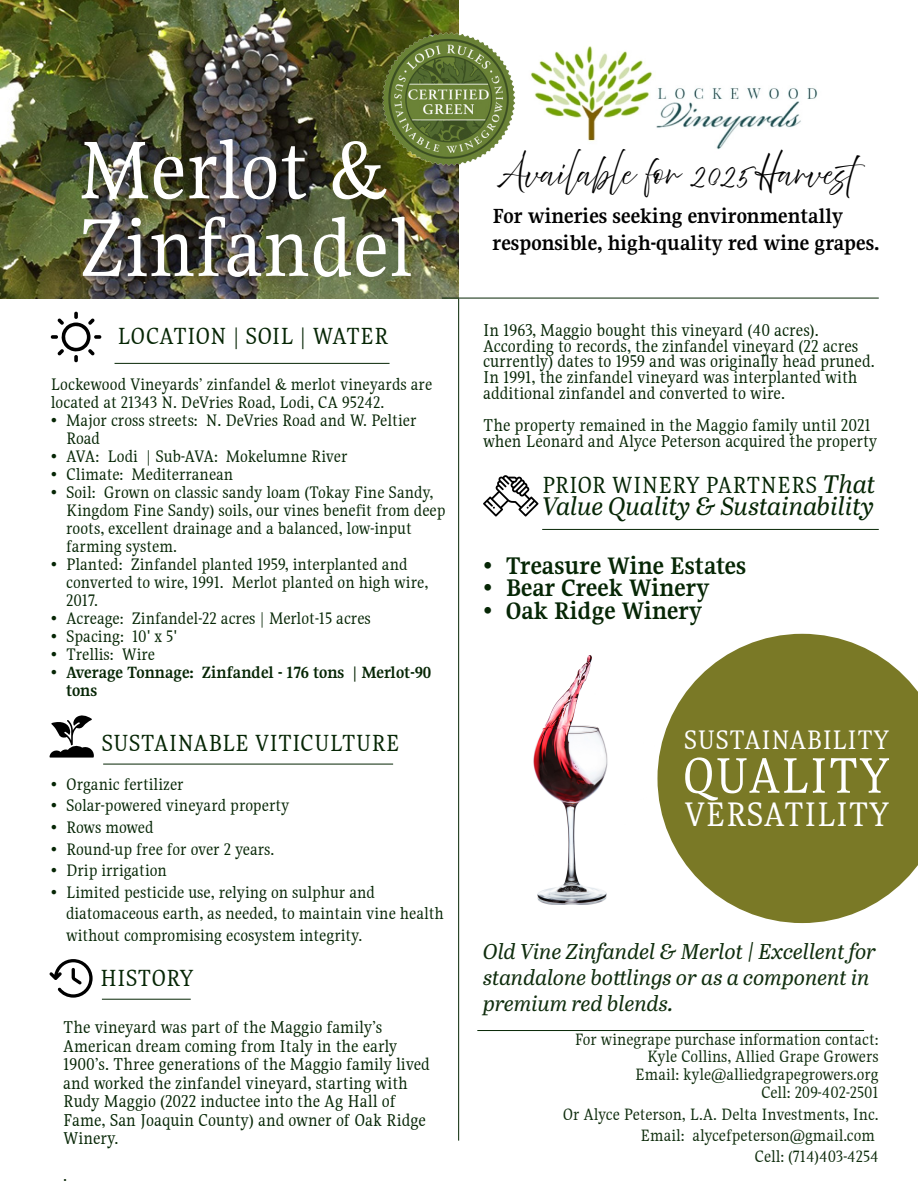
<style>
.page{position:relative;width:918px;height:1188px;background:#fff}
.page>*{position:absolute;margin:0;border:0;box-sizing:border-box;transform-origin:0 0}
.t1{font:90.3px/77.6px "Gupter";color:#fff}
.t2{font:55.05px "Gupter";color:#fff}
.t3{font:36.75px "Gupter";color:#fff}
.t4{font:28.95px "Gupter";color:#fff}
.t5{font:700 26.55px "Gupter";color:#062605}
.t6{font:26.55px "Abovethe Beyond Script";color:#000}
.t7{font:italic 25.2px/21.6px "Abril Text";letter-spacing:-.005em;color:#062605}
.t8{font:25.2px "Gupter";color:#062605}
.t9{font:700 22.5px/27px "Gupter";color:#000}
.t10{font:italic 21.3px/25.7px "Abril Text";color:#0f2d0d}
.t11{font:18.45px/18.5px "Gupter";color:#062605}
.t12{font:18px/18px "Gupter";color:#062605}
.t13{font:700 18px/18px "Gupter";color:#062605}
.t14{font:17.7px/17.7px "Gupter";color:#0f2d0d;text-align:right}
.s1{font-family:"Times New Roman"}
.s2{font-family:"Times New Roman";font-weight:400}
.s3{font-family:"Gupter";font-style:normal}
</style>
<div class="page">
<hr style="left:458px;top:288px;width:1px;height:853px;background:#062605">
<hr style="left:115px;top:363px;width:275px;height:1px;background:#062605">
<hr style="left:542px;top:529px;width:337px;height:1px;background:#062605">
<hr style="left:477px;top:1030px;width:387px;height:1px;background:#062605">
<img style="left:0;top:0;width:459px;height:298px">
<img style="left:530px;top:46px;width:288px;height:104px">
<hr style="left:442px;top:298px;width:437px;height:1px;background:#062605">
<img style="left:379px;top:30px;width:137px;height:137px">
<svg style="left:51px;top:312px;width:50px;height:50px"></svg>
<hr style="left:102px;top:999px;width:89px;height:1px;background:#062605">
<svg style="left:49px;top:959px;width:44px;height:39px"></svg>
<hr style="left:103px;top:764px;width:290px;height:1px;background:#062605">
<svg style="left:50px;top:715px;width:44px;height:43px"></svg>
<svg style="left:483px;top:475px;width:56px;height:42px"></svg>
<img style="left:533px;top:656px;width:75px;height:248px">
<svg style="left:657px;top:634px;width:261px;height:289px;fill:#7a7926"></svg>
<p class="t1" style="left:79px;top:132px;width:336px">Merlot &amp;<br>Zinfandel</p>
<p class="t6" style="left:498px;top:157px;width:382px">Available for 2025 Harvest</p>
<p class="t9" style="left:493px;top:203px;width:389px">For wineries seeking environmentally responsible, high-quality red wine grapes.</p>
<p class="t8" style="left:117px;top:323px;width:272px">LOCATION | SOIL | WATER</p>
<p class="t12" style="left:51px;top:376px;width:383px">Lockewood Vineyards’ zinfandel &amp; merlot vineyards are located at 21343 N. DeVries Road, Lodi, CA 95242.</p>
<p class="t12" style="left:66px;top:412px;width:352px;text-indent:-15px"><span class="s1">•</span> Major cross streets: N. DeVries Road and W. Peltier<br>Road</p>
<p class="t12" style="left:51px;top:448px;width:298px"><span class="s1">•</span> AVA: Lodi | Sub-AVA: Mokelumne River</p>
<p class="t12" style="left:51px;top:466px;width:184px"><span class="s1">•</span> Climate: Mediterranean</p>
<p class="t12" style="left:66px;top:484px;width:381px;text-indent:-15px"><span class="s1">•</span> Soil: Grown on classic sandy loam (Tokay Fine Sandy, Kingdom Fine Sandy) soils, our vines benefit from deep roots, excellent drainage and a balanced, low-input farming system.</p>
<p class="t12" style="left:66px;top:556px;width:364px;text-indent:-15px"><span class="s1">•</span> Planted: Zinfandel planted 1959, interplanted and converted to wire, 1991. Merlot planted on high wire,<br>2017.</p>
<p class="t12" style="left:51px;top:610px;width:322px"><span class="s1">•</span> Acreage: Zinfandel-22 acres | Merlot-15 acres</p>
<p class="t12" style="left:51px;top:628px;width:128px"><span class="s1">•</span> Spacing: 10' x 5'</p>
<p class="t12" style="left:51px;top:646px;width:106px"><span class="s1">•</span> Trellis: Wire</p>
<p class="t13" style="left:66px;top:664px;width:367px;text-indent:-15px"><span class="s2">•</span> Average Tonnage: Zinfandel - 176 tons | Merlot-90 tons</p>
<p class="t8" style="left:101px;top:730px;width:300px">SUSTAINABLE VITICULTURE</p>
<p class="t12" style="left:51px;top:775px;width:134px"><span class="s1">•</span> Organic fertilizer</p>
<p class="t12" style="left:51px;top:797px;width:240px"><span class="s1">•</span> Solar-powered vineyard property</p>
<p class="t12" style="left:51px;top:819px;width:104px"><span class="s1">•</span> Rows mowed</p>
<p class="t12" style="left:51px;top:840px;width:225px"><span class="s1">•</span> Round-up free for over 2 years.</p>
<p class="t12" style="left:51px;top:862px;width:118px"><span class="s1">•</span> Drip irrigation</p>
<p class="t12" style="left:66px;top:882px;width:379px;line-height:21.6px;text-indent:-15px"><span class="s1">•</span> Limited pesticide use, relying on sulphur and diatomaceous earth, as needed, to maintain vine health without compromising ecosystem integrity.</p>
<p class="t8" style="left:100px;top:965px;width:95px">HISTORY</p>
<p class="t11" style="left:63px;top:1019px;width:368px">The vineyard was part of the Maggio family’s American dream coming from Italy in the early 1900’s. Three generations of the Maggio family lived and worked the zinfandel vineyard, starting with Rudy Maggio (2022 inductee into the Ag Hall of Fame, San Joaquin County) and owner of Oak Ridge Winery.</p>
<p class="t11" style="left:63px;top:1167px;width:6px">.</p>
<p class="t11" style="left:483px;top:322px;width:393px;line-height:15.9px">In 1963, Maggio bought this vineyard (40 acres).<br>According to records, the zinfandel vineyard (22 acres currently) dates to 1959 and was originally head pruned.<br>In 1991, the zinfandel vineyard was interplanted with additional zinfandel and converted to wire.</p>
<p class="t11" style="left:483px;top:418px;width:396px;line-height:15.9px">The property remained in the Maggio family until 2021 when Leonard and Alyce Peterson acquired the property</p>
<p class="t7" style="left:542px;top:472px;width:335px"><span class="s3">PRIOR WINERY PARTNERS</span> That<br>Value Quality &amp; Sustainability</p>
<p class="t5" style="left:483px;top:551px;width:265px"><span class="s2">•</span> Treasure Wine Estates</p>
<p class="t5" style="left:483px;top:574px;width:228px"><span class="s2">•</span> Bear Creek Winery</p>
<p class="t5" style="left:483px;top:597px;width:221px"><span class="s2">•</span> Oak Ridge Winery</p>
<p class="t4" style="left:684px;top:725px;width:207px">SUSTAINABILITY</p>
<p class="t2" style="left:682px;top:747px;width:209px">QUALITY</p>
<p class="t3" style="left:684px;top:795px;width:207px">VERSATILITY</p>
<p class="t10" style="left:483px;top:938px;width:395px">Old Vine Zinfandel &amp; Merlot | Excellent for standalone bottlings or as a component in premium red blends.</p>
<p class="t14" style="left:575px;top:1030px;width:305px">For winegrape purchase information contact:<br>Kyle Collins, Allied Grape Growers<br>Email: kyle@alliedgrapegrowers.org<br>Cell: 209-402-2501</p>
<p class="t14" style="left:563px;top:1104px;width:318px;line-height:21.3px">Or Alyce Peterson, L.A. Delta Investments, Inc.<br>Email: alycefpeterson@gmail.com<br>Cell: (714)403-4254</p>
</div>
